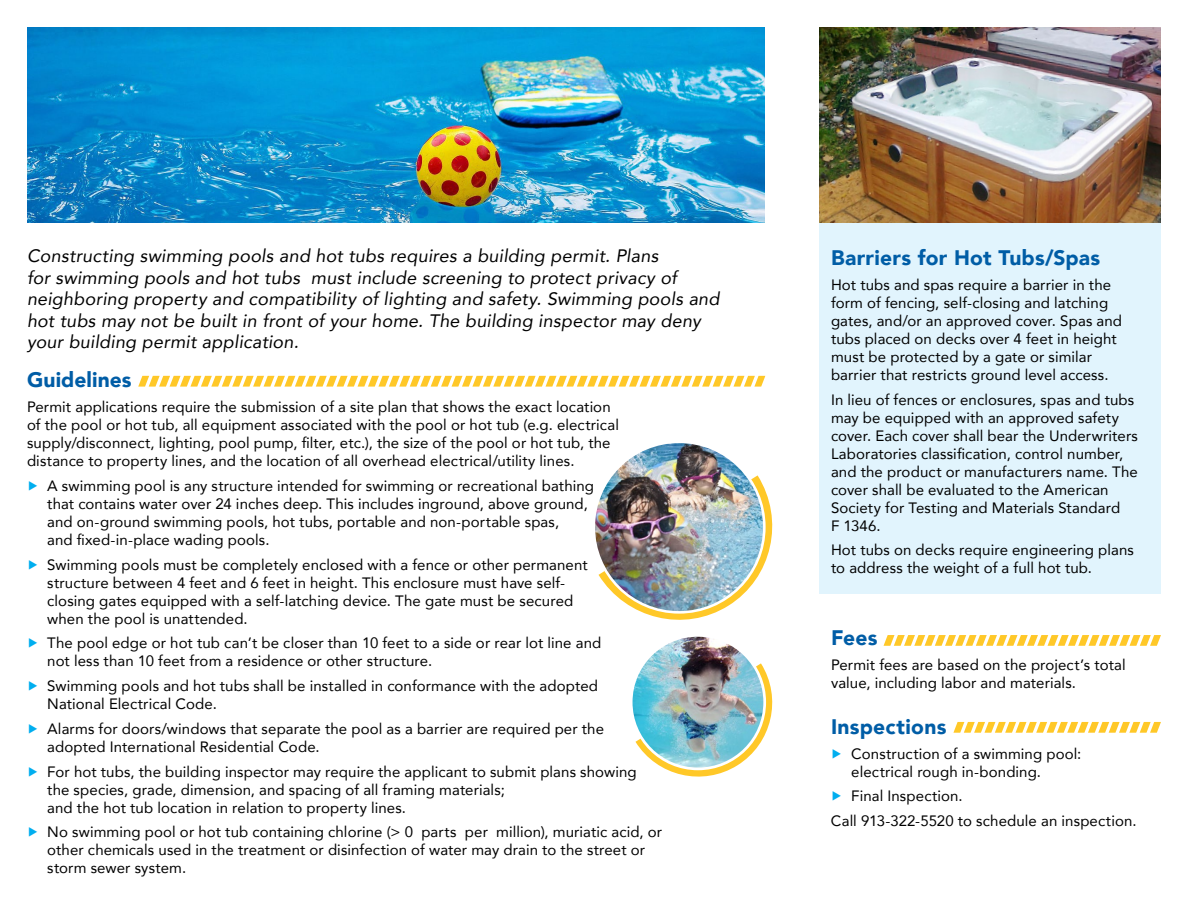
<style>
.page{position:relative;width:1188px;height:918px;background:#fff}
.page>*{position:absolute;margin:0;border:0;box-sizing:border-box;transform-origin:0 0}
.t1{font:900 21px "Avenir";letter-spacing:.01em;color:#005da6}
.t2{font:italic 18px/21.6px "Avenir";letter-spacing:.015em;color:#000}
.t3{font:15px/18px "Avenir";letter-spacing:.005em;color:#000}
.s1{color:#00aeef}
</style>
<div class="page">
<div style="left:819px;top:206px;width:342px;height:388px;background:#e1f4fd"></div>
<svg style="left:599px;top:475px;width:174px;height:145px"></svg>
<img style="left:27px;top:27px;width:738px;height:195px">
<img style="left:594px;top:442px;width:170px;height:170px;border-radius:85px">
<svg style="left:635px;top:663px;width:138px;height:114px"></svg>
<img style="left:631px;top:635px;width:134px;height:134px;border-radius:67px">
<div style="left:630px;top:634px;width:136px;height:136px;border:3px solid #fff;border-radius:50%"></div>
<svg style="left:953px;top:722px;width:208px;height:11px"></svg>
<svg style="left:138px;top:376px;width:627px;height:11px"></svg>
<svg style="left:884px;top:635px;width:277px;height:11px"></svg>
<img style="left:819px;top:27px;width:342px;height:195px">
<p class="t2" style="left:27px;top:245px;width:694px">Constructing swimming pools and hot tubs requires a building permit. Plans<br>for swimming pools and hot tubs must include screening to protect privacy of neighboring property and compatibility of lighting and safety. Swimming pools and hot tubs may not be built in front of your home. The building inspector may deny your building permit application.</p>
<h1 class="t1" style="left:27px;top:362px;width:106px">Guidelines</h1>
<p class="t3" style="left:27px;top:398px;width:593px">Permit applications require the submission of a site plan that shows the exact location of the pool or hot tub, all equipment associated with the pool or hot tub (e.g. electrical supply/disconnect, lighting, pool pump, filter, etc.), the size of the pool or hot tub, the distance to property lines, and the location of all overhead electrical/utility lines.</p>
<p class="t3" style="left:47px;top:476px;width:548px;text-indent:-20px"><span class="s1">▶</span> A swimming pool is any structure intended for swimming or recreational bathing that contains water over 24 inches deep. This includes inground, above ground, and on-ground swimming pools, hot tubs, portable and non-portable spas,<br>and fixed-in-place wading pools.</p>
<p class="t3" style="left:47px;top:555px;width:542px;text-indent:-20px"><span class="s1">▶</span> Swimming pools must be completely enclosed with a fence or other permanent structure between 4 feet and 6 feet in height. This enclosure must have self&shy;closing gates equipped with a self-latching device. The gate must be secured when the pool is unattended.</p>
<p class="t3" style="left:47px;top:634px;width:556px;text-indent:-20px"><span class="s1">▶</span> The pool edge or hot tub can’t be closer than 10 feet to a side or rear lot line and not less than 10 feet from a residence or other structure.</p>
<p class="t3" style="left:47px;top:677px;width:552px;text-indent:-20px"><span class="s1">▶</span> Swimming pools and hot tubs shall be installed in conformance with the adopted<br>National Electrical Code.</p>
<p class="t3" style="left:47px;top:719px;width:558px;text-indent:-20px"><span class="s1">▶</span> Alarms for doors/windows that separate the pool as a barrier are required per the adopted International Residential Code.</p>
<p class="t3" style="left:47px;top:762px;width:591px;text-indent:-20px"><span class="s1">▶</span> For hot tubs, the building inspector may require the applicant to submit plans showing the species, grade, dimension, and spacing of all framing materials;<br>and the hot tub location in relation to property lines.</p>
<p class="t3" style="left:47px;top:823px;width:616px;text-indent:-20px"><span class="s1">▶</span> No swimming pool or hot tub containing chlorine (&gt; 0 parts per million), muriatic acid, or other chemicals used in the treatment or disinfection of water may drain to the street or storm sewer system.</p>
<h1 class="t1" style="left:831px;top:240px;width:271px">Barriers for Hot Tubs/Spas</h1>
<p class="t3" style="left:831px;top:275px;width:293px">Hot tubs and spas require a barrier in the form of fencing, self-closing and latching gates, and/or an approved cover. Spas and tubs placed on decks over 4 feet in height must be protected by a gate or similar barrier that restricts ground level access.</p>
<p class="t3" style="left:831px;top:390px;width:309px">In lieu of fences or enclosures, spas and tubs may be equipped with an approved safety cover. Each cover shall bear the Underwriters Laboratories classification, control number, and the product or manufacturers name. The cover shall be evaluated to the American Society for Testing and Materials Standard<br>F 1346.</p>
<p class="t3" style="left:831px;top:541px;width:305px">Hot tubs on decks require engineering plans to address the weight of a full hot tub.</p>
<h1 class="t1" style="left:831px;top:620px;width:48px">Fees</h1>
<p class="t3" style="left:831px;top:655px;width:296px">Permit fees are based on the project’s total value, including labor and materials.</p>
<h1 class="t1" style="left:831px;top:708px;width:117px">Inspections</h1>
<p class="t3" style="left:851px;top:744px;width:232px;text-indent:-20px"><span class="s1">▶</span> Construction of a swimming pool: electrical rough in-bonding.</p>
<p class="t3" style="left:831px;top:783px;width:307px;line-height:24.8px"><span class="s1">▶</span> Final Inspection.<br>Call 913-322-5520 to schedule an inspection.</p>
</div>
